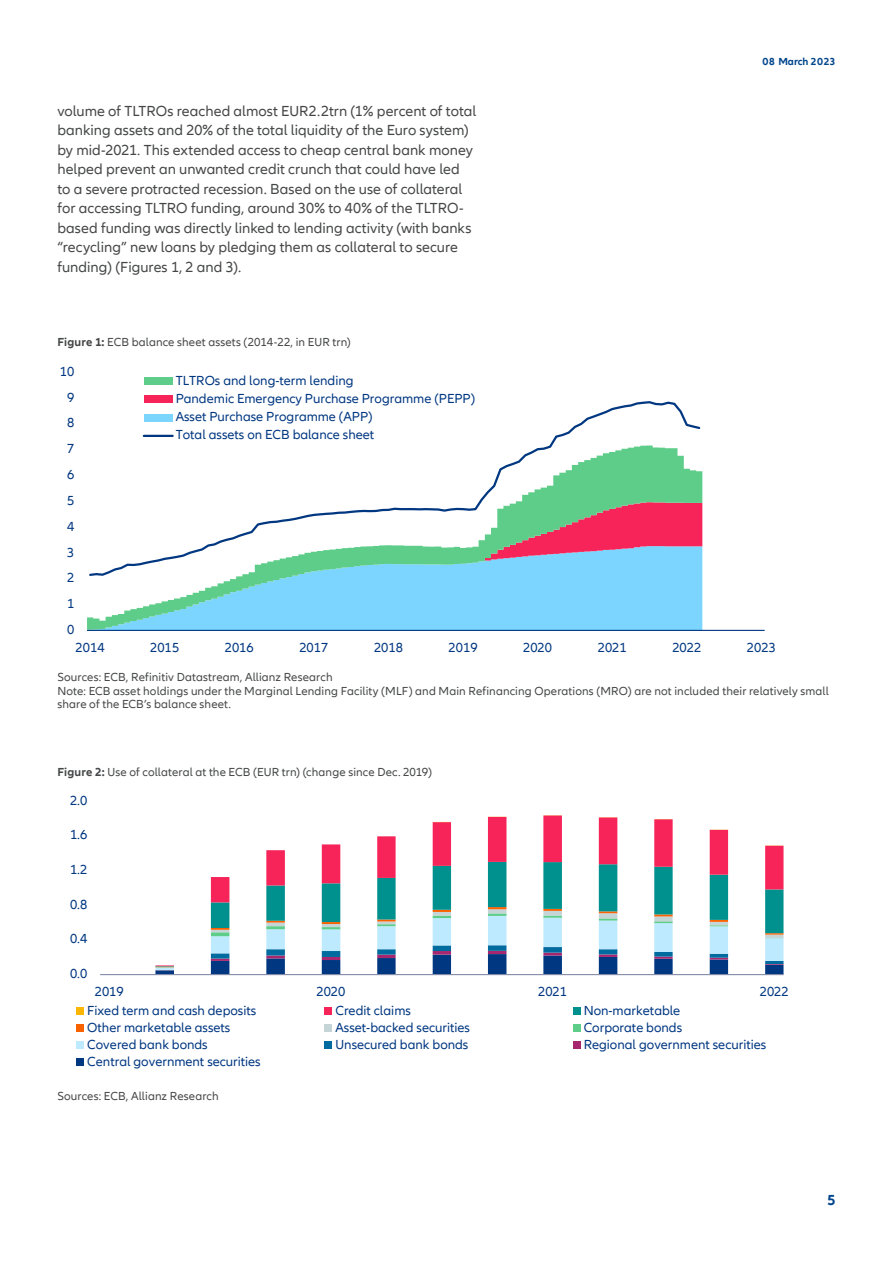
<style>
.page{position:relative;width:893px;height:1263px;background:#fff}
.page>*{position:absolute;margin:0;border:0;box-sizing:border-box;transform-origin:0 0}
.Copy_10_13pt{font:15px/19.5px "Allianz Neo";letter-spacing:.005em;color:#454647}
.t1{font:700 15px "Allianz Neo";color:#01468c}
.t2{font:13.5px/18.3px "Allianz Neo";color:#003781}
.Caption_Footer_7_9pt{font:12px/13.5px "Allianz Neo";letter-spacing:.01em;color:#454647}
.t3{font:700 10.5px "Allianz Neo";letter-spacing:.03em;color:#01468c}
.s1{font-weight:700}
</style>
<div class="page">
<svg style="left:87px;top:577px;width:615px;height:53px;background:#88d8f7"></svg>
<hr style="left:87px;top:630px;width:678px;height:1px;background:#003781">
<svg style="left:89px;top:401px;width:613px;height:176px"></svg>
<div style="left:144px;top:377px;width:29px;height:8px;background:#5fcd8a"></div>
<div style="left:144px;top:395px;width:29px;height:8px;background:#f62459"></div>
<div style="left:144px;top:414px;width:29px;height:7px;background:#7bd5ff"></div>
<hr style="left:144px;top:435px;width:29px;height:2px;background:#003781">
<svg style="left:155px;top:967px;width:628px;height:7px"></svg>
<svg style="left:155px;top:816px;width:628px;height:150px"></svg>
<svg style="left:433px;top:822px;width:18px;height:1px"></svg>
<svg style="left:488px;top:817px;width:18px;height:1px"></svg>
<svg style="left:543px;top:815px;width:19px;height:1px"></svg>
<svg style="left:599px;top:817px;width:18px;height:1px"></svg>
<svg style="left:654px;top:819px;width:19px;height:1px"></svg>
<svg style="left:710px;top:830px;width:18px;height:1px"></svg>
<svg style="left:765px;top:845px;width:18px;height:1px"></svg>
<hr style="left:100px;top:974px;width:683px;height:1px;background:#858ca9">
<div style="left:77px;top:1007px;width:7px;height:8px;background:#fab600"></div>
<div style="left:325px;top:1007px;width:7px;height:8px;background:#f62459"></div>
<div style="left:573px;top:1007px;width:7px;height:8px;background:#00908d"></div>
<div style="left:77px;top:1024px;width:7px;height:8px;background:#f86200"></div>
<div style="left:325px;top:1024px;width:7px;height:8px;background:#c5d4d6"></div>
<div style="left:573px;top:1024px;width:7px;height:8px;background:#5fcd8a"></div>
<div style="left:77px;top:1041px;width:7px;height:8px;background:#bdeaff"></div>
<div style="left:325px;top:1041px;width:7px;height:8px;background:#006b9e"></div>
<div style="left:573px;top:1041px;width:7px;height:8px;background:#a6276f"></div>
<div style="left:77px;top:1058px;width:7px;height:8px;background:#003781"></div>
<p class="Copy_10_13pt" style="left:57px;top:102px;width:420px">volume of TLTROs reached almost EUR2.2trn (1% percent of total banking assets and 20% of the total liquidity of the Euro system) by mid-2021. This extended access to cheap central bank money helped prevent an unwanted credit crunch that could have led to a severe protracted recession. Based on the use of collateral for accessing TLTRO funding, around 30% to 40% of the TLTRO&shy;based funding was directly linked to lending activity (with banks “recycling” new loans by pledging them as collateral to secure funding) (Figures 1, 2 and 3).</p>
<p class="Caption_Footer_7_9pt" style="left:57px;top:336px;width:295px"><span class="s1">Figure 1:</span> ECB balance sheet assets (2014-22, in EUR trn)</p>
<p class="t2" style="left:60px;top:362px;width:16px">10</p>
<p class="t2" style="left:67px;top:388px;width:9px">9</p>
<p class="t2" style="left:67px;top:414px;width:9px">8</p>
<p class="t2" style="left:67px;top:440px;width:9px">7</p>
<p class="t2" style="left:67px;top:466px;width:9px">6</p>
<p class="t2" style="left:67px;top:492px;width:9px">5</p>
<p class="t2" style="left:67px;top:517px;width:9px">4</p>
<p class="t2" style="left:67px;top:543px;width:9px">3</p>
<p class="t2" style="left:67px;top:569px;width:9px">2</p>
<p class="t2" style="left:67px;top:595px;width:9px">1</p>
<p class="t2" style="left:67px;top:621px;width:9px">0</p>
<p class="t2" style="left:176px;top:371px;width:301px">TLTROs and long-term lending<br>Pandemic Emergency Purchase Programme (PEPP)<br>Asset Purchase Programme (APP)<br>Total assets on ECB balance sheet</p>
<p class="t3" style="left:762px;top:56px;width:75px">08 March 2023</p>
<p class="t2" style="left:76px;top:638px;width:31px">2014</p>
<p class="t2" style="left:150px;top:638px;width:31px">2015</p>
<p class="t2" style="left:225px;top:638px;width:31px">2016</p>
<p class="t2" style="left:299px;top:638px;width:31px">2017</p>
<p class="t2" style="left:374px;top:638px;width:31px">2018</p>
<p class="t2" style="left:449px;top:638px;width:31px">2019</p>
<p class="t2" style="left:523px;top:638px;width:31px">2020</p>
<p class="t2" style="left:598px;top:638px;width:31px">2021</p>
<p class="t2" style="left:672px;top:638px;width:31px">2022</p>
<p class="t2" style="left:747px;top:638px;width:31px">2023</p>
<p class="Caption_Footer_7_9pt" style="left:57px;top:671px;width:277px">Sources: ECB, Refinitiv Datastream, Allianz Research</p>
<p class="Caption_Footer_7_9pt" style="left:57px;top:684px;width:773px">Note: ECB asset holdings under the Marginal Lending Facility (MLF) and Main Refinancing Operations (MRO) are not included their relatively small share of the ECB’s balance sheet.</p>
<p class="Caption_Footer_7_9pt" style="left:57px;top:766px;width:376px"><span class="s1">Figure 2:</span> Use of collateral at the ECB (EUR trn) (change since Dec. 2019)</p>
<p class="t2" style="left:70px;top:791px;width:19px">2.0</p>
<p class="t2" style="left:70px;top:826px;width:19px">1.6</p>
<p class="t2" style="left:70px;top:861px;width:19px">1.2</p>
<p class="t2" style="left:70px;top:895px;width:19px">0.8</p>
<p class="t2" style="left:70px;top:930px;width:19px">0.4</p>
<p class="t2" style="left:70px;top:965px;width:19px">0.0</p>
<p class="t2" style="left:95px;top:983px;width:31px">2019</p>
<p class="t2" style="left:317px;top:983px;width:31px">2020</p>
<p class="t2" style="left:538px;top:983px;width:31px">2021</p>
<p class="t2" style="left:760px;top:983px;width:31px">2022</p>
<p class="t2" style="left:87px;top:1001px;width:171px">Fixed term and cash deposits</p>
<p class="t2" style="left:335px;top:1001px;width:77px">Credit claims</p>
<p class="t2" style="left:584px;top:1001px;width:98px">Non-marketable</p>
<p class="t2" style="left:87px;top:1018px;width:144px">Other marketable assets</p>
<p class="t2" style="left:335px;top:1018px;width:136px">Asset-backed securities</p>
<p class="t2" style="left:584px;top:1018px;width:100px">Corporate bonds</p>
<p class="t2" style="left:87px;top:1035px;width:122px">Covered bank bonds</p>
<p class="t2" style="left:335px;top:1035px;width:134px">Unsecured bank bonds</p>
<p class="t2" style="left:584px;top:1035px;width:184px">Regional government securities</p>
<p class="t2" style="left:87px;top:1053px;width:175px">Central government securities</p>
<p class="Caption_Footer_7_9pt" style="left:57px;top:1089px;width:163px">Sources: ECB, Allianz Research</p>
<p class="t1" style="left:827px;top:1191px;width:10px">5</p>
</div>
